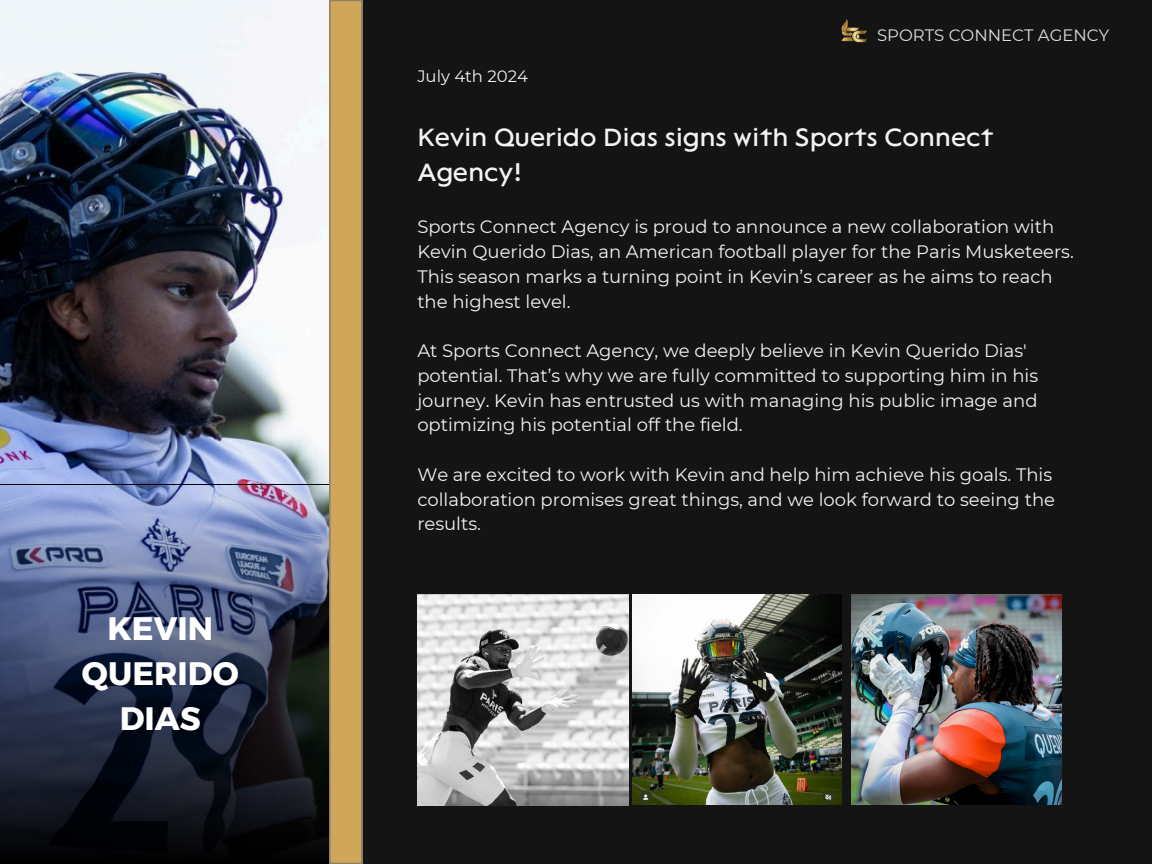
<style>
.page{position:relative;width:1152px;height:864px;background:#141414}
.page>*{position:absolute;margin:0;border:0;box-sizing:border-box;transform-origin:0 0}
.t1{font:32.4px/45px "Kief Montaser Bold";color:#fff;text-align:center}
.t2{font:25.5px/35.2px "Lack";color:#f4f2f2}
.t3{font:18px/24.8px "Montserrat";color:#f4f2f2}
.t4{font:16.5px "Montserrat";color:#dddfe3}
.t5{font:16.5px "Montserrat";color:#f4f2f2}
</style>
<div class="page">
<img style="left:0;top:0;width:329px;height:485px">
<svg style="left:0;top:485px;width:329px;height:379px"></svg>
<img style="left:632px;top:595px;width:210px;height:209px">
<svg style="left:329px;top:0;width:33px;height:864px;background:#c9a25b"></svg>
<img style="left:841px;top:19px;width:26px;height:24px">
<img style="left:417px;top:595px;width:211px;height:211px">
<img style="left:852px;top:595px;width:209px;height:209px">
<p class="t1" style="left:82px;top:605px;width:158px">KEVIN<br>QUERIDO<br>DIAS</p>
<p class="t5" style="left:417px;top:66px;width:112px">July 4th 2024</p>
<p class="t4" style="left:877px;top:25px;width:234px">SPORTS CONNECT AGENCY</p>
<h3 class="t2" style="left:417px;top:119px;width:577px">Kevin Querido Dias signs with Sports Connect<br>Agency!</h3>
<p class="t3" style="left:417px;top:214px;width:658px">Sports Connect Agency is proud to announce a new collaboration with Kevin Querido Dias, an American football player for the Paris Musketeers.<br>This season marks a turning point in Kevin’s career as he aims to reach the highest level.</p>
<h2 class="t3" style="left:417px;top:338px;width:622px">At Sports Connect Agency, we deeply believe in Kevin Querido Dias' potential. That’s why we are fully committed to supporting him in his journey. Kevin has entrusted us with managing his public image and optimizing his potential off the field.</h2>
<p class="t3" style="left:417px;top:462px;width:639px">We are excited to work with Kevin and help him achieve his goals. This collaboration promises great things, and we look forward to seeing the results.</p>
</div>
